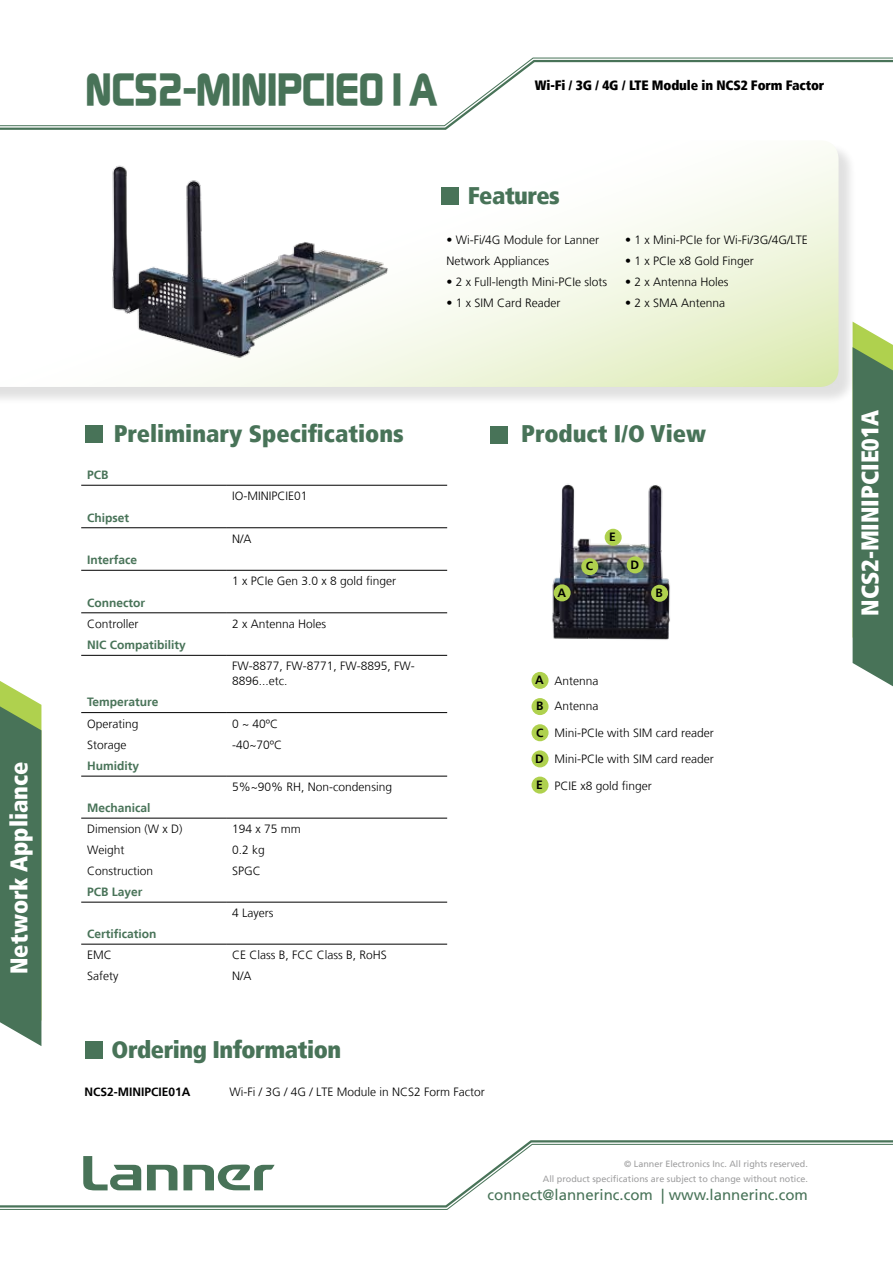
<style>
.page{position:relative;width:893px;height:1263px;background:#fff}
.page>*{position:absolute;margin:0;border:0;box-sizing:border-box;transform-origin:0 0}
.t1{font:700 45px "Continuum";letter-spacing:-.02em;color:#487358}
.t2{font:900 condensed 24px "Frutiger LT";color:#487358}
.t3{font:900 condensed 24px "Frutiger LT";color:#fff}
.t4{font:900 condensed 24px "Frutiger LT";letter-spacing:-.02em;color:#487358}
.t5{font:15px "Frutiger LT";color:#487358}
.t6{font:900 condensed 13.5px "Frutiger LT";letter-spacing:-.01em;color:#000}
.t7{font:300 12px/25.8px "Frutiger LT";color:#000}
.t8{font:700 12px "Frutiger LT";color:#487358}
.t9{font:700 12px/26.2px "Frutiger LT";color:#000;text-align:justify}
.t10{font:9px/15px "Frutiger LT";color:#9f9fa0;text-align:right}
.s1{font-weight:700}
</style>
<div class="page">
<svg style="left:527px;top:1140px;width:366px;height:3px"></svg>
<svg style="left:0;top:1143px;width:893px;height:67px"></svg>
<svg style="left:0;top:126px;width:451px;height:4px;background:#8ea898"></svg>
<svg style="left:0;top:57px;width:893px;height:69px"></svg>
<svg style="left:853px;top:325px;width:40px;height:362px;background:#598161"></svg>
<svg style="left:0;top:681px;width:41px;height:365px;background:#5b8262"></svg>
<div style="left:0;top:142px;width:858px;height:264px;background:#000;opacity:.25"></div>
<svg style="left:0;top:142px;width:838px;height:245px"></svg>
<hr style="left:81px;top:527px;width:145px;height:1px;background:#000">
<hr style="left:226px;top:527px;width:221px;height:1px;background:#000">
<hr style="left:81px;top:570px;width:145px;height:1px;background:#000">
<hr style="left:226px;top:570px;width:221px;height:1px;background:#000">
<hr style="left:81px;top:612px;width:145px;height:1px;background:#000">
<hr style="left:226px;top:612px;width:221px;height:1px;background:#000">
<hr style="left:81px;top:655px;width:145px;height:1px;background:#000">
<hr style="left:226px;top:655px;width:221px;height:1px;background:#000">
<hr style="left:81px;top:712px;width:145px;height:1px;background:#000">
<hr style="left:226px;top:712px;width:221px;height:1px;background:#000">
<hr style="left:81px;top:944px;width:145px;height:1px;background:#000">
<hr style="left:226px;top:944px;width:221px;height:1px;background:#000">
<hr style="left:81px;top:776px;width:145px;height:1px;background:#000">
<hr style="left:226px;top:776px;width:221px;height:1px;background:#000">
<hr style="left:81px;top:818px;width:145px;height:1px;background:#000">
<hr style="left:226px;top:818px;width:221px;height:1px;background:#000">
<hr style="left:81px;top:902px;width:145px;height:1px;background:#000">
<hr style="left:226px;top:902px;width:221px;height:1px;background:#000">
<hr style="left:81px;top:485px;width:145px;height:1px;background:#000">
<hr style="left:226px;top:485px;width:221px;height:1px;background:#000">
<div style="left:85px;top:426px;width:17px;height:17px;background:#487358"></div>
<div style="left:441px;top:188px;width:17px;height:17px;background:#487358"></div>
<div style="left:85px;top:1042px;width:17px;height:17px;background:#487358"></div>
<div style="left:490px;top:427px;width:17px;height:17px;background:#487358"></div>
<img style="left:552px;top:484px;width:118px;height:156px">
<div style="left:554px;top:584px;width:17px;height:17px;background:#afd14e;border-radius:50%"></div>
<div style="left:651px;top:585px;width:17px;height:17px;background:#afd14e;border-radius:50%"></div>
<div style="left:581px;top:558px;width:17px;height:17px;background:#afd14e;border-radius:50%"></div>
<div style="left:605px;top:529px;width:17px;height:17px;background:#afd14e;border-radius:50%"></div>
<div style="left:627px;top:556px;width:17px;height:17px;background:#afd14e;border-radius:50%"></div>
<div style="left:531px;top:672px;width:18px;height:17px;background:#afd14e;border-radius:50%"></div>
<div style="left:531px;top:698px;width:18px;height:17px;background:#afd14e;border-radius:50%"></div>
<div style="left:531px;top:724px;width:18px;height:17px;background:#afd14e;border-radius:50%"></div>
<div style="left:531px;top:750px;width:18px;height:17px;background:#afd14e;border-radius:50%"></div>
<div style="left:531px;top:777px;width:18px;height:17px;background:#afd14e;border-radius:50%"></div>
<img style="left:92px;top:146px;width:307px;height:229px">
<h2 class="t3" style="left:5px;top:974px;width:214px;rotate:-90deg">Network Appliance</h2>
<h1 class="t1" style="left:85px;top:59px;width:354px">NCS2-MINIPCIE01A</h1>
<p class="t6" style="left:535px;top:77px;width:291px">Wi-Fi / 3G / 4G / LTE Module in NCS2 Form Factor</p>
<h2 class="t4" style="left:468px;top:181px;width:94px">Features</h2>
<p class="t7" style="left:446px;top:230px;width:154px;line-height:21px">• Wi-Fi/4G Module for Lanner<br>Network Appliances</p>
<p class="t7" style="left:446px;top:269px;width:162px">• 2 x Full-length Mini-PCIe slots</p>
<p class="t7" style="left:446px;top:290px;width:116px">• 1 x SIM Card Reader</p>
<p class="t7" style="left:625px;top:227px;width:184px">• 1 x Mini-PCIe for Wi-Fi/3G/4G/LTE</p>
<p class="t7" style="left:625px;top:248px;width:130px">• 1 x PCIe x8 Gold Finger</p>
<p class="t7" style="left:625px;top:269px;width:105px">• 2 x Antenna Holes</p>
<p class="t7" style="left:625px;top:290px;width:102px">• 2 x SMA Antenna</p>
<h2 class="t2" style="left:114px;top:419px;width:292px">Preliminary Specifications</h2>
<p class="t8" style="left:87px;top:468px;width:23px">PCB</p>
<p class="t8" style="left:87px;top:510px;width:43px">Chipset</p>
<p class="t8" style="left:87px;top:553px;width:52px">Interface</p>
<p class="t7" style="left:232px;top:483px;width:77px">IO-MINIPCIE01</p>
<p class="t7" style="left:232px;top:526px;width:21px">N/A</p>
<p class="t7" style="left:232px;top:568px;width:166px">1 x PCIe Gen 3.0 x 8 gold finger</p>
<p class="t8" style="left:87px;top:595px;width:59px">Connector</p>
<p class="t7" style="left:87px;top:611px;width:53px">Controller</p>
<p class="t7" style="left:232px;top:611px;width:96px">2 x Antenna Holes</p>
<p class="t8" style="left:87px;top:638px;width:100px">NIC Compatibility</p>
<p class="t7" style="left:232px;top:659px;width:184px;line-height:15px">FW-8877, FW-8771, FW-8895, FW-<br>8896...etc.</p>
<p class="t8" style="left:87px;top:695px;width:73px">Temperature</p>
<p class="t7" style="left:87px;top:711px;width:53px">Operating</p>
<p class="t7" style="left:232px;top:711px;width:48px">0 ~ 40ºC</p>
<p class="t7" style="left:87px;top:732px;width:41px">Storage</p>
<p class="t7" style="left:232px;top:732px;width:52px">-40~70ºC</p>
<p class="t8" style="left:87px;top:759px;width:54px">Humidity</p>
<p class="t7" style="left:232px;top:774px;width:161px">5%~90% RH, Non-condensing</p>
<p class="t8" style="left:87px;top:801px;width:65px">Mechanical</p>
<p class="t7" style="left:87px;top:816px;width:97px">Dimension (W x D)</p>
<p class="t7" style="left:232px;top:816px;width:70px">194 x 75 mm</p>
<p class="t7" style="left:87px;top:837px;width:39px">Weight</p>
<p class="t7" style="left:232px;top:837px;width:34px">0.2 kg</p>
<p class="t7" style="left:87px;top:858px;width:68px">Construction</p>
<p class="t7" style="left:232px;top:858px;width:30px">SPGC</p>
<p class="t8" style="left:87px;top:885px;width:57px">PCB Layer</p>
<p class="t7" style="left:232px;top:900px;width:43px">4 Layers</p>
<p class="t8" style="left:87px;top:927px;width:71px">Certification</p>
<p class="t7" style="left:87px;top:942px;width:26px">EMC</p>
<p class="t7" style="left:232px;top:942px;width:156px">CE Class B, FCC Class B, RoHS</p>
<p class="t7" style="left:87px;top:963px;width:33px">Safety</p>
<p class="t7" style="left:232px;top:963px;width:21px">N/A</p>
<h2 class="t4" style="left:112px;top:1035px;width:231px">Ordering Information</h2>
<p class="t9" style="left:84px;top:1079px;width:108px">NCS2-MINIPCIE01A</p>
<p class="t7" style="left:229px;top:1079px;width:257px">Wi-Fi / 3G / 4G / LTE Module in NCS2 Form Factor</p>
<h2 class="t2" style="left:521px;top:419px;width:186px">Product I/O View</h2>
<p class="t9" style="left:586px;top:553px;width:9px">C</p>
<p class="t9" style="left:609px;top:524px;width:8px">E</p>
<p class="t9" style="left:630px;top:551px;width:10px">D</p>
<p class="t9" style="left:557px;top:579px;width:10px">A</p>
<p class="t9" style="left:656px;top:580px;width:9px">B</p>
<p class="t9" style="left:535px;top:667px;width:10px">A B C</p>
<p class="t7" style="left:554px;top:668px;width:161px">Antenna<br>Antenna<br>Mini-PCIe with SIM card reader</p>
<p class="t9" style="left:535px;top:745px;width:10px">D</p>
<p class="t7" style="left:536px;top:773px;width:117px"><span class="s1">E</span> PCIE x8 gold finger</p>
<p class="t7" style="left:554px;top:746px;width:161px">Mini-PCIe with SIM card reader</p>
<p class="t10" style="left:543px;top:1156px;width:267px">© Lanner Electronics Inc. All rights reserved.<br>All product specifications are subject to change without notice.</p>
<p class="t5" style="left:488px;top:1185px;width:322px">connect@lannerinc.com | www.lannerinc.com</p>
<h2 class="t3" style="left:856px;top:616px;width:208px;rotate:-90deg">NCS2-MINIPCIE01A</h2>
</div>
